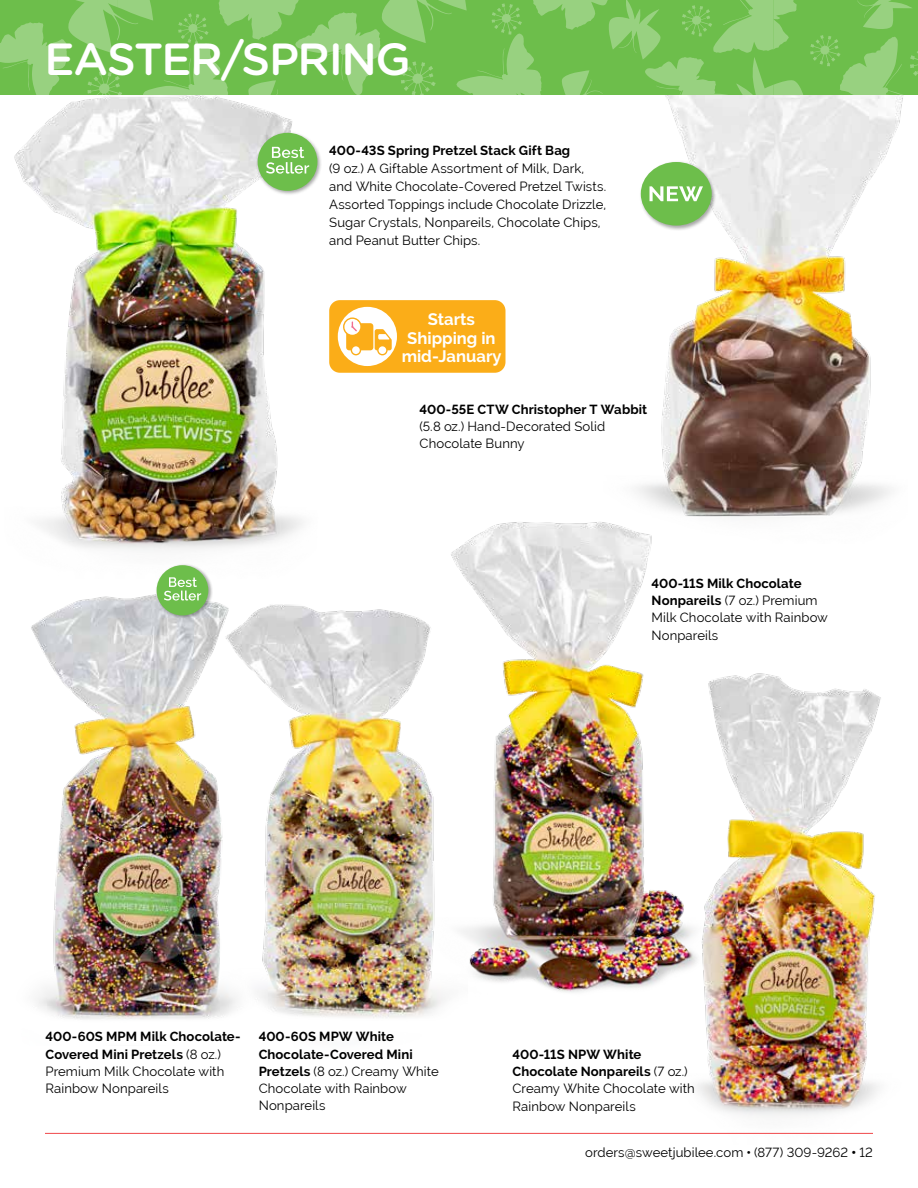
<style>
.page{position:relative;width:918px;height:1188px;background:#fff}
.page>*{position:absolute;margin:0;border:0;box-sizing:border-box;transform-origin:0 0}
.t1{font:500 45px "Gotham Rounded";letter-spacing:-.03em;color:#fff}
.t2{font:700 16.65px/19px "Raleway";color:#fff;text-align:center}
.t3{font:13.2px/17.2px "Raleway";letter-spacing:.005em;color:#000}
.t4{font:700 13.2px "Raleway";letter-spacing:.005em;color:#000}
.s1{font-weight:700}
.s2{font-weight:800}
</style>
<div class="page">
<img style="left:603px;top:94px;width:315px;height:423px">
<img style="left:451px;top:505px;width:284px;height:488px">
<img style="left:636px;top:655px;width:245px;height:478px">
<img style="left:0;top:94px;width:362px;height:456px">
<hr style="left:45px;top:1133px;width:828px;height:1px;background:#f15b5d">
<img style="left:273px;top:594px;width:194px;height:424px">
<img style="left:31px;top:594px;width:242px;height:426px">
<div style="left:155px;top:564px;width:58px;height:56px;background:#000;opacity:.35"></div>
<div style="left:157px;top:565px;width:51px;height:50px;background:#6dbe4b;border-radius:50%"></div>
<svg style="left:164px;top:577px;width:37px;height:24px"></svg>
<svg style="left:0;top:0;width:918px;height:94px;background:#7ac35b"></svg>
<div style="left:256px;top:131px;width:67px;height:65px;background:#000;opacity:.35"></div>
<div style="left:258px;top:133px;width:59px;height:58px;background:#6dbe4b;border-radius:50%"></div>
<svg style="left:266px;top:147px;width:43px;height:27px"></svg>
<div style="left:329px;top:300px;width:176px;height:73px;background:#fbad18;border-radius:11px"></div>
<div style="left:338px;top:307px;width:59px;height:59px;background:#fff;border-radius:50%"></div>
<svg style="left:343px;top:317px;width:49px;height:38px"></svg>
<div style="left:639px;top:160px;width:78px;height:71px;background:#000;opacity:.35"></div>
<div style="left:641px;top:162px;width:71px;height:64px;background:#6dbe4b;border-radius:50%"></div>
<svg style="left:650px;top:186px;width:53px;height:15px"></svg>
<h1 class="t1" style="left:45px;top:27px;width:368px">EASTER/SPRING</h1>
<p class="t4" style="left:329px;top:143px;width:243px">400-43S Spring Pretzel Stack Gift Bag</p>
<p class="t3" style="left:329px;top:159px;width:279px;line-height:18px">(9 oz.) A Giftable Assortment of Milk, Dark, and White Chocolate-Covered Pretzel Twists.<br>Assorted Toppings include Chocolate Drizzle, Sugar Crystals, Nonpareils, Chocolate Chips, and Peanut Butter Chips.</p>
<p class="t2" style="left:402px;top:309px;width:101px">Starts<br>Shipping in mid-January</p>
<p class="t4" style="left:420px;top:402px;width:229px">400-55E CTW Christopher T Wabbit</p>
<p class="t3" style="left:420px;top:418px;width:187px">(5.8 oz.) Hand-Decorated Solid<br>Chocolate Bunny</p>
<p class="t3" style="left:652px;top:575px;width:178px"><span class="s1">400-11S Milk Chocolate<br>Nonpareils</span> (7 oz.) Premium<br>Milk Chocolate with Rainbow<br>Nonpareils</p>
<p class="t3" style="left:46px;top:1028px;width:197px"><span class="s1">400-60S MPM Milk Chocolate-<br>Covered Mini Pretzels</span> (8 oz.)<br>Premium Milk Chocolate with<br>Rainbow Nonpareils</p>
<p class="t3" style="left:259px;top:1028px;width:182px"><span class="s1">400-60S MPW White<br>Chocolate-Covered Mini<br>Pretzels</span> (8 oz.) Creamy White<br>Chocolate with Rainbow<br>Nonpareils</p>
<p class="t3" style="left:513px;top:1046px;width:184px"><span class="s1">400-11S NPW White<br>Chocolate Nonpareils</span> (7 oz.)<br>Creamy White Chocolate with<br>Rainbow Nonpareils</p>
<p class="t3" style="left:585px;top:1143px;width:289px">orders@sweetjubilee.com <span class="s1">•</span> (877) 309-9262 <span class="s2">•</span> 12</p>
</div>
